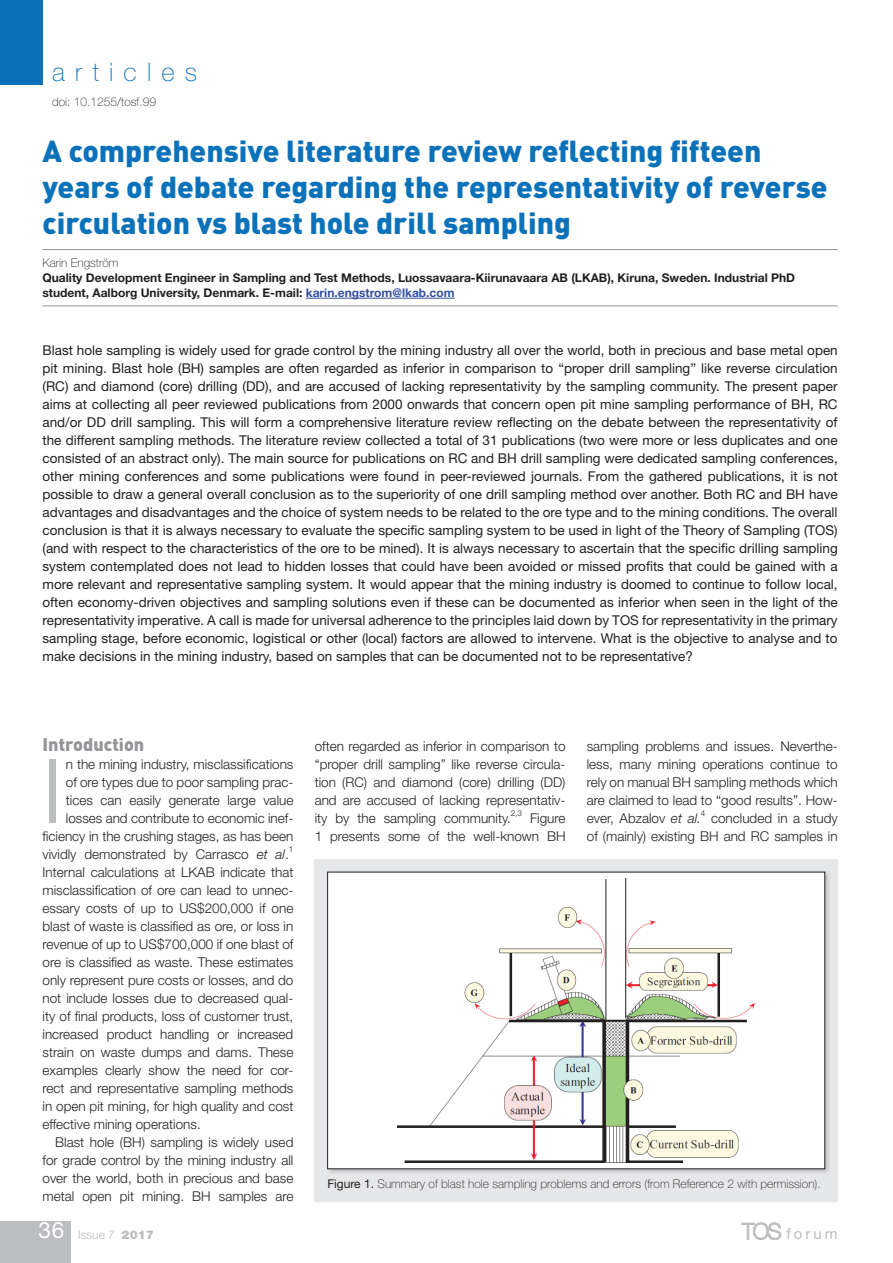
<style>
.page{position:relative;width:893px;height:1263px;background:#fff}
.page>*{position:absolute;margin:0;border:0;box-sizing:border-box;transform-origin:0 0}
.Body_Drop{font:300 89.1px "Helvetica Neue";color:#bcbdc0}
.Article_Title{font:900 30px/36px "DINOT";color:#0b72ba}
.t1{font:100 25.5px "Helvetica Neue LT Std";letter-spacing:.4em;color:#0b72ba}
.Head_A{font:900 18px "DINOT";color:#939598}
.t2{font:15px "Helvetica Neue LT Std";letter-spacing:.2em;color:#bcbdc0}
.Abstract{font:13.5px/18px "Helvetica Neue LT Std";color:#231f20;text-align:justify}
.Body_Drop-2{font:300 13.5px/18px "Helvetica Neue";color:#231f20;text-align:justify}
.Body{font:300 13.5px/18px "Helvetica Neue";color:#231f20;text-align:justify}
.Article_Address{font:700 12px/15px "Helvetica Neue LT Std";color:#231f20}
.Body-2{font:100 12px "Helvetica Neue LT Std";color:#231f20}
.Article_Authors{font:100 12px "Helvetica Neue LT Std";color:#231f20}
.t3{font:300 12px "Helvetica Neue";color:#bcbdc0}
.Body-3{font:300 8.1px "Helvetica Neue";color:#231f20}
.Body_Drop-3{font:300 8.1px "Helvetica Neue";color:#231f20}
.s1{color:#334fa2}
.s2{font-style:italic}
.s3{font-weight:400}
.s4{font-family:"Helvetica Neue LT Std";font-weight:400;font-size:22.5px;color:#fff}
.s5{font-family:"Helvetica Neue LT Std";font-weight:900}
.s6{font-family:"Helvetica Neue";font-weight:300;font-size:22.5px}
</style>
<div class="page">
<div style="left:0;top:0;width:43px;height:85px;background:#0b72ba"></div>
<div style="left:0;top:1221px;width:71px;height:42px;background:#bcbdc0"></div>
<svg style="left:741px;top:1222px;width:41px;height:18px"></svg>
<hr style="left:43px;top:249px;width:795px;height:1px;background:#939598">
<hr style="left:43px;top:305px;width:795px;height:1px;background:#939598">
<hr style="left:306px;top:298px;width:149px;height:1px;background:#334fa2">
<div style="left:315px;top:859px;width:523px;height:342px;background:#e6e7e9"></div>
<div style="left:325px;top:869px;width:506px;height:306px;background:#231f20;opacity:.25"></div>
<div style="left:328px;top:872px;width:497px;height:297px;background:#fff"></div>
<img style="left:397px;top:878px;width:358px;height:284px">
<h3 class="t1" style="left:52px;top:57px;width:147px">articles</h3>
<p class="Body-2" style="left:52px;top:95px;width:106px">doi: 10.1255/tosf.99</p>
<p class="Article_Title" style="left:43px;top:132px;width:786px">A comprehensive literature review reflecting fifteen years of debate regarding the representativity of reverse circulation vs blast hole drill sampling</p>
<p class="Article_Authors" style="left:43px;top:256px;width:77px">Karin Engström</p>
<p class="Article_Address" style="left:43px;top:270px;width:754px">Quality Development Engineer in Sampling and Test Methods, Luossavaara-Kiirunavaara AB (LKAB), Kiruna, Sweden. Industrial PhD student, Aalborg University, Denmark. E-mail: <span class="s1">karin.engstrom@lkab.com</span></p>
<p class="Abstract" style="left:43px;top:341px;width:797px">Blast hole sampling is widely used for grade control by the mining industry all over the world, both in precious and base metal open pit mining. Blast hole (BH) samples are often regarded as inferior in comparison to “proper drill sampling” like reverse circulation (RC) and diamond (core) drilling (DD), and are accused of lacking representativity by the sampling community. The present paper aims at collecting all peer reviewed publications from 2000 onwards that concern open pit mine sampling performance of BH, RC and/or DD drill sampling. This will form a comprehensive literature review reflecting on the debate between the representativity of the different sampling methods. The literature review collected a total of 31 publications (two were more or less duplicates and one consisted of an abstract only). The main source for publications on RC and BH drill sampling were dedicated sampling conferences, other mining conferences and some publications were found in peer-reviewed journals. From the gathered publications, it is not possible to draw a general overall conclusion as to the superiority of one drill sampling method over another. Both RC and BH have advantages and disadvantages and the choice of system needs to be related to the ore type and to the mining conditions. The overall conclusion is that it is always necessary to evaluate the specific sampling system to be used in light of the Theory of Sampling (TOS) (and with respect to the characteristics of the ore to be mined). It is always necessary to ascertain that the specific drilling sampling system contemplated does not lead to hidden losses that could have been avoided or missed profits that could be gained with a more relevant and representative sampling system. It would appear that the mining industry is doomed to continue to follow local, often economy-driven objectives and sampling solutions even if these can be documented as inferior when seen in the light of the representativity imperative. A call is made for universal adherence to the principles laid down by TOS for representativity in the primary sampling stage, before economic, logistical or other (local) factors are allowed to intervene. What is the objective to analyse and to make decisions in the mining industry, based on samples that can be documented not to be representative?</p>
<p class="Head_A" style="left:43px;top:732px;width:103px">Introduction</p>
<p class="Body_Drop" style="left:43px;top:737px;width:21px">I</p>
<p class="Body_Drop-2" style="left:66px;top:755px;width:229px">n the mining industry, misclassifications</p>
<p class="Body_Drop-2" style="left:66px;top:773px;width:229px">of ore types due to poor sampling prac-</p>
<p class="Body_Drop-2" style="left:66px;top:791px;width:229px">tices can easily generate large value</p>
<p class="Body_Drop-2" style="left:66px;top:809px;width:229px">losses and contribute to economic inef-</p>
<p class="Body_Drop-2" style="left:43px;top:827px;width:252px">ficiency in the crushing stages, as has been</p>
<p class="Body_Drop-2" style="left:43px;top:845px;width:248px">vividly demonstrated by Carrasco <span class="s2">et al</span>.</p>
<p class="Body_Drop-3" style="left:289px;top:844px;width:6px">1</p>
<p class="Body_Drop-2" style="left:43px;top:863px;width:252px">Internal calculations at LKAB indicate that misclassification of ore can lead to unnec&shy;essary costs of up to US$200,000 if one blast of waste is classified as ore, or loss in revenue of up to US$700,000 if one blast of ore is classified as waste. These estimates only represent pure costs or losses, and do not include losses due to decreased qual&shy;ity of final products, loss of customer trust, increased product handling or increased strain on waste dumps and dams. These examples clearly show the need for cor&shy;rect and representative sampling methods in open pit mining, for high quality and cost effective mining operations.</p>
<p class="Body" style="left:43px;top:1133px;width:252px;text-indent:13px">Blast hole (BH) sampling is widely used for grade control by the mining industry all over the world, both in precious and base metal open pit mining. BH samples are</p>
<p class="Body" style="left:315px;top:737px;width:252px">often regarded as inferior in comparison to “proper drill sampling” like reverse circula&shy;tion (RC) and diamond (core) drilling (DD) and are accused of lacking representativ&shy;ity by the sampling community.</p>
<p class="Body-3" style="left:511px;top:808px;width:13px">2,3</p>
<p class="Body" style="left:315px;top:809px;width:252px;text-align:right">Figure<br>1 presents some of the well-known BH</p>
<p class="Body" style="left:587px;top:737px;width:252px">sampling problems and issues. Neverthe&shy;less, many mining operations continue to rely on manual BH sampling methods which are claimed to lead to “good results”. How&shy;ever, Abzalov <span class="s2">et al.</span></p>
<p class="Body-3" style="left:701px;top:808px;width:6px">4</p>
<p class="Body" style="left:587px;top:809px;width:252px;text-align:right">concluded in a study<br>of (mainly) existing BH and RC samples in</p>
<p class="Body-2" style="left:327px;top:1177px;width:495px"><span class="s3">Figure 1.</span> Summary of blast hole sampling problems and errors (from Reference 2 with permission).</p>
<p class="t3" style="left:39px;top:1228px;width:117px"><span class="s4">36</span> Issue 7 <span class="s5">2017</span></p>
<p class="t2" style="left:742px;top:1225px;width:97px"><span class="s6">TOS</span> forum</p>
</div>
